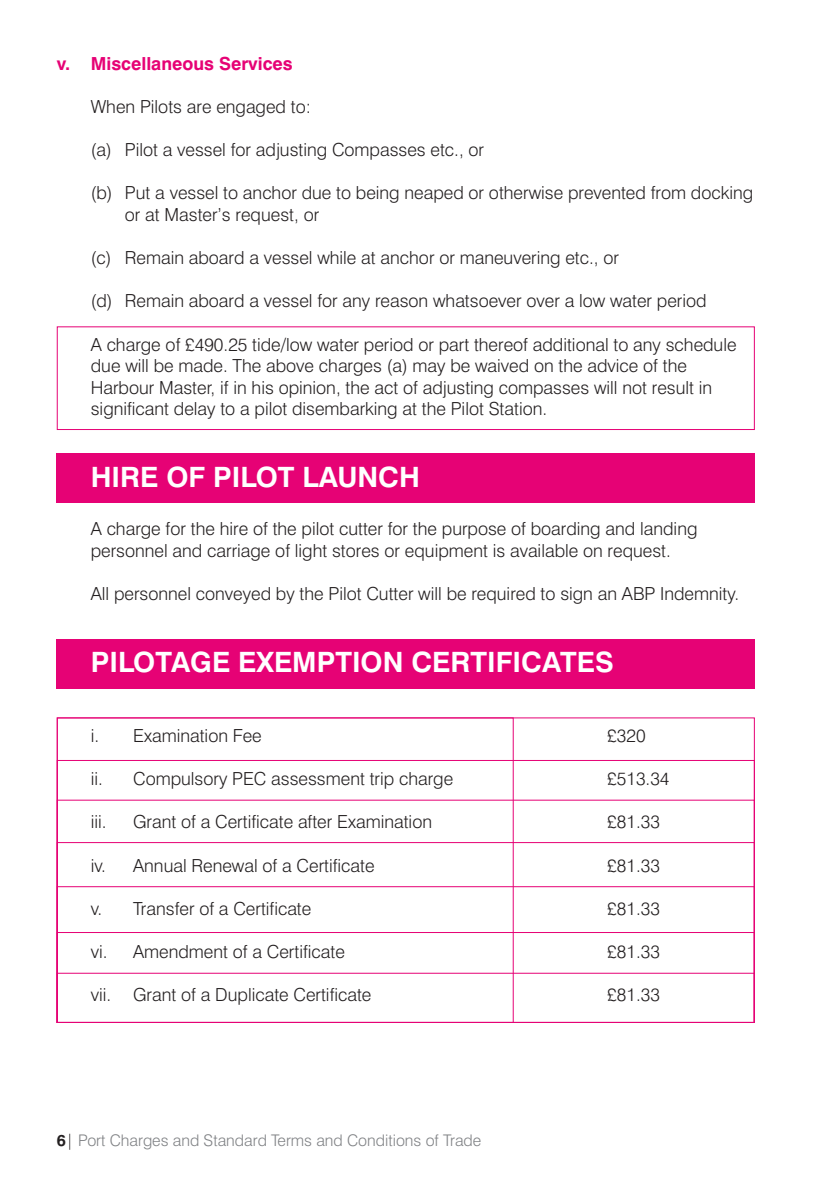
<style>
.page{position:relative;width:840px;height:1191px;background:#fff}
.page>*{position:absolute;margin:0;border:0;box-sizing:border-box;transform-origin:0 0}
.t1{font:700 28px "Swiss 721 BT";color:#fff}
.t2{font:300 18px/21.6px "Swiss 721 BT";color:#231f20}
.t3{font:700 18px "Swiss 721 BT";color:#e60275}
.t4{font:300 16px "Swiss 721 BT";color:#808285}
.s1{font-weight:700;color:#231f20}
.s2{color:#231f20}
</style>
<div class="page">
<div style="left:57px;top:326px;width:697px;height:104px;border:1px solid #e60275"></div>
<div style="left:57px;top:932px;width:697px;height:91px;border:1px solid #e60275"></div>
<div style="left:57px;top:717px;width:456px;height:306px;border:1px solid #e60275"></div>
<div style="left:57px;top:639px;width:697px;height:49px;background:#e60275"></div>
<div style="left:57px;top:453px;width:697px;height:49px;background:#e60275"></div>
<p class="t3" style="left:57px;top:57px;width:237px">v. Miscellaneous Services</p>
<p class="t2" style="left:91px;top:97px;width:221px">When Pilots are engaged to:</p>
<p class="t2" style="left:91px;top:141px;width:394px">(a) Pilot a vessel for adjusting Compasses etc., or</p>
<p class="t2" style="left:125px;top:184px;width:629px;text-indent:-34px">(b) Put a vessel to anchor due to being neaped or otherwise prevented from docking or at Master’s request, or</p>
<p class="t2" style="left:91px;top:249px;width:529px">(c) Remain aboard a vessel while at anchor or maneuvering etc., or</p>
<p class="t2" style="left:91px;top:292px;width:617px">(d) Remain aboard a vessel for any reason whatsoever over a low water period</p>
<p class="t2" style="left:91px;top:335px;width:647px">A charge of £490.25 tide/low water period or part thereof additional to any schedule due will be made. The above charges (a) may be waived on the advice of the Harbour Master, if in his opinion, the act of adjusting compasses will not result in significant delay to a pilot disembarking at the Pilot Station.</p>
<h1 class="t1" style="left:91px;top:467px;width:330px">HIRE OF PILOT LAUNCH</h1>
<p class="t2" style="left:91px;top:520px;width:607px">A charge for the hire of the pilot cutter for the purpose of boarding and landing personnel and carriage of light stores or equipment is available on request.</p>
<p class="t2" style="left:91px;top:585px;width:649px">All personnel conveyed by the Pilot Cutter will be required to sign an ABP Indemnity.</p>
<h1 class="t1" style="left:91px;top:652px;width:524px">PILOTAGE EXEMPTION CERTIFICATES</h1>
<p class="t2" style="left:91px;top:726px;width:172px">i. Examination Fee</p>
<p class="t2" style="left:607px;top:726px;width:40px">£320</p>
<p class="t2" style="left:91px;top:769px;width:364px">ii. Compulsory PEC assessment trip charge</p>
<p class="t2" style="left:607px;top:769px;width:64px">£513.34</p>
<p class="t2" style="left:91px;top:813px;width:17px">iii.</p>
<p class="t2" style="left:133px;top:813px;width:300px">Grant of a Certificate after Examination</p>
<p class="t2" style="left:607px;top:813px;width:54px">£81.33</p>
<p class="t2" style="left:91px;top:856px;width:285px">iv. Annual Renewal of a Certificate</p>
<p class="t2" style="left:607px;top:856px;width:54px">£81.33</p>
<p class="t2" style="left:91px;top:899px;width:222px">v. Transfer of a Certificate</p>
<p class="t2" style="left:607px;top:899px;width:54px">£81.33</p>
<p class="t2" style="left:91px;top:942px;width:255px">vi. Amendment of a Certificate</p>
<p class="t2" style="left:607px;top:942px;width:54px">£81.33</p>
<p class="t2" style="left:91px;top:985px;width:282px">vii. Grant of a Duplicate Certificate</p>
<p class="t2" style="left:607px;top:985px;width:54px">£81.33</p>
<p class="t4" style="left:57px;top:1134px;width:426px"><span class="s1">6</span><span class="s2">|</span> Port Charges and Standard Terms and Conditions of Trade</p>
</div>
